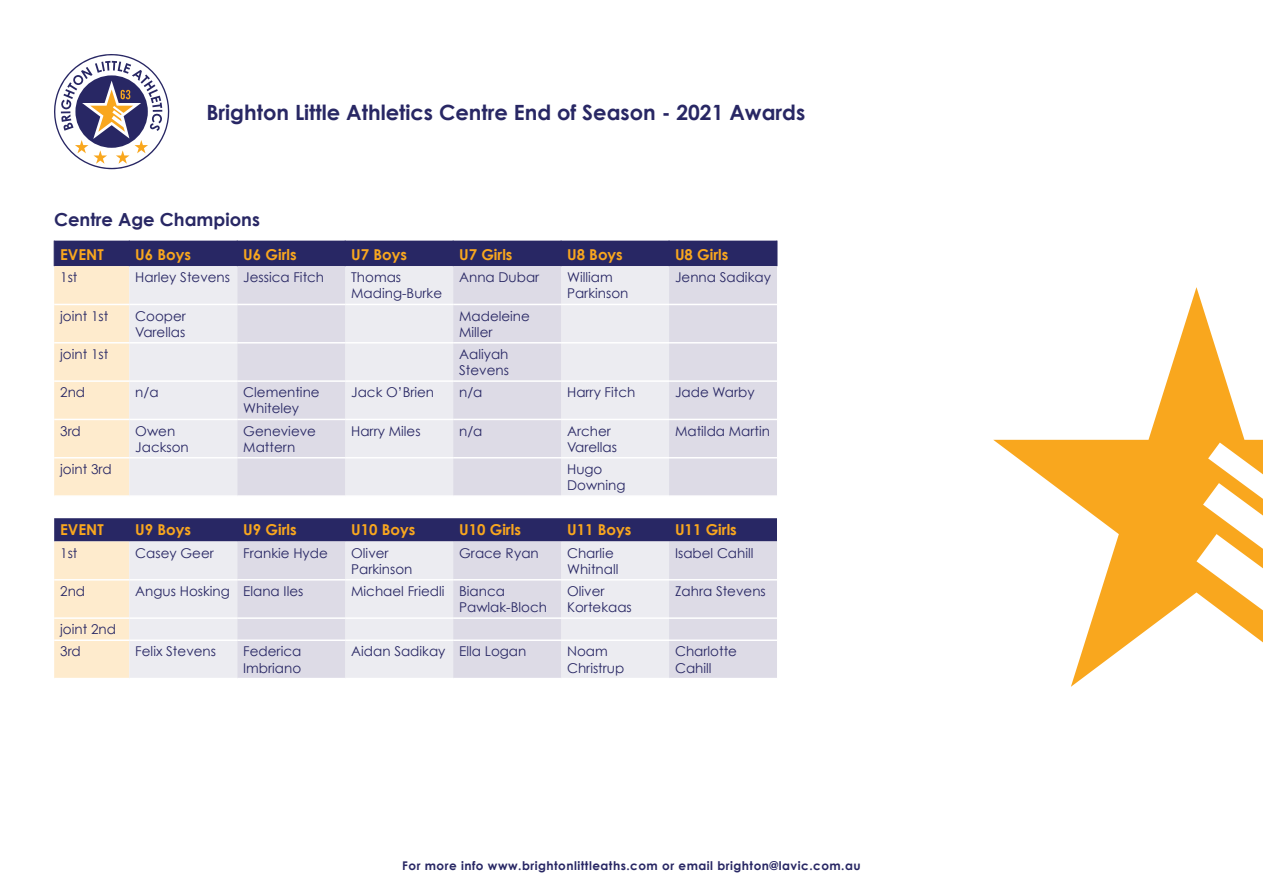
<style>
.page{position:relative;width:1263px;height:893px;background:#fff}
.page>*{position:absolute;margin:0;border:0;box-sizing:border-box;transform-origin:0 0}
.t1{font:700 21px "Century Gothic";color:#282764}
.t2{font:700 18px "Century Gothic";color:#282764}
.t3{font:700 15px "Century Gothic";color:#f9a71e}
.t4{font:13.5px/16.2px "Century Gothic";color:#282764}
.t5{font:700 12px "Century Gothic";letter-spacing:.04em;color:#282764}
</style>
<div class="page">
<svg style="left:54px;top:54px;width:116px;height:116px"></svg>
<div style="left:130px;top:241px;width:647px;height:25px;background:#282764"></div>
<svg style="left:130px;top:266px;width:107px;height:412px;background:#e1e1e9"></svg>
<svg style="left:237px;top:266px;width:540px;height:412px;background:#d9d8e3"></svg>
<hr style="left:129px;top:579px;width:108px;height:2px;background:#fff">
<hr style="left:237px;top:579px;width:108px;height:2px;background:#fff">
<hr style="left:345px;top:579px;width:108px;height:2px;background:#fff">
<hr style="left:453px;top:579px;width:108px;height:2px;background:#fff">
<hr style="left:561px;top:579px;width:108px;height:2px;background:#fff">
<hr style="left:669px;top:579px;width:108px;height:2px;background:#fff">
<hr style="left:129px;top:617px;width:108px;height:2px;background:#fff">
<hr style="left:237px;top:617px;width:108px;height:2px;background:#fff">
<hr style="left:345px;top:617px;width:108px;height:2px;background:#fff">
<hr style="left:453px;top:617px;width:108px;height:2px;background:#fff">
<hr style="left:561px;top:617px;width:108px;height:2px;background:#fff">
<hr style="left:669px;top:617px;width:108px;height:2px;background:#fff">
<hr style="left:129px;top:639px;width:108px;height:2px;background:#fff">
<hr style="left:237px;top:639px;width:108px;height:2px;background:#fff">
<hr style="left:345px;top:639px;width:108px;height:2px;background:#fff">
<hr style="left:453px;top:639px;width:108px;height:2px;background:#fff">
<hr style="left:561px;top:639px;width:108px;height:2px;background:#fff">
<hr style="left:669px;top:639px;width:108px;height:2px;background:#fff">
<svg style="left:54px;top:241px;width:76px;height:437px;background:#e5d6c4"></svg>
<svg style="left:237px;top:241px;width:1px;height:25px"></svg>
<svg style="left:345px;top:241px;width:1px;height:25px"></svg>
<svg style="left:453px;top:241px;width:1px;height:25px"></svg>
<svg style="left:561px;top:241px;width:1px;height:25px"></svg>
<svg style="left:669px;top:241px;width:1px;height:25px"></svg>
<svg style="left:777px;top:241px;width:1px;height:25px"></svg>
<hr style="left:54px;top:304px;width:75px;height:1px;background:#fff">
<hr style="left:129px;top:304px;width:108px;height:1px;background:#fff">
<hr style="left:237px;top:304px;width:108px;height:1px;background:#fff">
<hr style="left:345px;top:304px;width:108px;height:1px;background:#fff">
<hr style="left:453px;top:304px;width:108px;height:1px;background:#fff">
<hr style="left:561px;top:304px;width:108px;height:1px;background:#fff">
<hr style="left:669px;top:304px;width:108px;height:1px;background:#fff">
<hr style="left:54px;top:342px;width:75px;height:2px;background:#fff">
<hr style="left:129px;top:342px;width:108px;height:2px;background:#fff">
<hr style="left:237px;top:342px;width:108px;height:2px;background:#fff">
<hr style="left:345px;top:342px;width:108px;height:2px;background:#fff">
<hr style="left:453px;top:342px;width:108px;height:2px;background:#fff">
<hr style="left:561px;top:342px;width:108px;height:2px;background:#fff">
<hr style="left:669px;top:342px;width:108px;height:2px;background:#fff">
<hr style="left:54px;top:380px;width:75px;height:2px;background:#fff">
<hr style="left:129px;top:380px;width:108px;height:2px;background:#fff">
<hr style="left:237px;top:380px;width:108px;height:2px;background:#fff">
<hr style="left:345px;top:380px;width:108px;height:2px;background:#fff">
<hr style="left:453px;top:380px;width:108px;height:2px;background:#fff">
<hr style="left:561px;top:380px;width:108px;height:2px;background:#fff">
<hr style="left:669px;top:380px;width:108px;height:2px;background:#fff">
<hr style="left:54px;top:419px;width:75px;height:1px;background:#fff">
<hr style="left:129px;top:419px;width:108px;height:1px;background:#fff">
<hr style="left:237px;top:419px;width:108px;height:1px;background:#fff">
<hr style="left:345px;top:419px;width:108px;height:1px;background:#fff">
<hr style="left:453px;top:419px;width:108px;height:1px;background:#fff">
<hr style="left:561px;top:419px;width:108px;height:1px;background:#fff">
<hr style="left:669px;top:419px;width:108px;height:1px;background:#fff">
<hr style="left:54px;top:457px;width:75px;height:1px;background:#fff">
<hr style="left:129px;top:457px;width:108px;height:1px;background:#fff">
<hr style="left:237px;top:457px;width:108px;height:1px;background:#fff">
<hr style="left:345px;top:457px;width:108px;height:1px;background:#fff">
<hr style="left:453px;top:457px;width:108px;height:1px;background:#fff">
<hr style="left:561px;top:457px;width:108px;height:1px;background:#fff">
<hr style="left:669px;top:457px;width:108px;height:1px;background:#fff">
<hr style="left:54px;top:495px;width:75px;height:2px;background:#fff">
<hr style="left:129px;top:495px;width:108px;height:2px;background:#fff">
<hr style="left:237px;top:495px;width:108px;height:2px;background:#fff">
<hr style="left:345px;top:495px;width:108px;height:2px;background:#fff">
<hr style="left:453px;top:495px;width:108px;height:2px;background:#fff">
<hr style="left:561px;top:495px;width:108px;height:2px;background:#fff">
<hr style="left:669px;top:495px;width:108px;height:2px;background:#fff">
<hr style="left:54px;top:579px;width:75px;height:2px;background:#fff">
<hr style="left:54px;top:617px;width:75px;height:2px;background:#fff">
<hr style="left:54px;top:639px;width:75px;height:2px;background:#fff">
<svg style="left:993px;top:287px;width:270px;height:400px"></svg>
<h1 class="t1" style="left:206px;top:99px;width:600px">Brighton Little Athletics Centre End of Season - 2021 Awards</h1>
<p class="t2" style="left:54px;top:208px;width:207px">Centre Age Champions</p>
<p class="t3" style="left:60px;top:245px;width:45px">EVENT</p>
<p class="t3" style="left:135px;top:245px;width:57px">U6 Boys</p>
<p class="t3" style="left:243px;top:245px;width:55px">U6 Girls</p>
<p class="t3" style="left:351px;top:245px;width:57px">U7 Boys</p>
<p class="t3" style="left:459px;top:245px;width:55px">U7 Girls</p>
<p class="t3" style="left:567px;top:245px;width:57px">U8 Boys</p>
<p class="t3" style="left:675px;top:245px;width:55px">U8 Girls</p>
<p class="t4" style="left:60px;top:269px;width:19px">1st</p>
<p class="t4" style="left:135px;top:269px;width:96px">Harley Stevens</p>
<p class="t4" style="left:243px;top:269px;width:82px">Jessica Fitch</p>
<p class="t4" style="left:351px;top:269px;width:92px">Thomas<br>Mading-Burke</p>
<p class="t4" style="left:459px;top:269px;width:82px">Anna Dubar</p>
<p class="t4" style="left:567px;top:269px;width:63px">William<br>Parkinson</p>
<p class="t4" style="left:675px;top:269px;width:97px">Jenna Sadikay</p>
<p class="t4" style="left:60px;top:307px;width:50px">joint 1st</p>
<p class="t4" style="left:135px;top:307px;width:52px">Cooper<br>Varellas</p>
<p class="t4" style="left:459px;top:307px;width:72px">Madeleine<br>Miller</p>
<p class="t4" style="left:60px;top:346px;width:50px">joint 1st</p>
<p class="t4" style="left:459px;top:346px;width:51px">Aaliyah<br>Stevens</p>
<p class="t4" style="left:60px;top:384px;width:26px">2nd</p>
<p class="t4" style="left:135px;top:384px;width:25px">n/a</p>
<p class="t4" style="left:243px;top:384px;width:78px">Clementine<br>Whiteley</p>
<p class="t4" style="left:351px;top:384px;width:84px">Jack O’Brien</p>
<p class="t4" style="left:459px;top:384px;width:25px">n/a</p>
<p class="t4" style="left:567px;top:384px;width:70px">Harry Fitch</p>
<p class="t4" style="left:675px;top:384px;width:81px">Jade Warby</p>
<p class="t4" style="left:60px;top:422px;width:22px">3rd</p>
<p class="t4" style="left:135px;top:422px;width:55px">Owen<br>Jackson</p>
<p class="t4" style="left:243px;top:422px;width:74px">Genevieve<br>Mattern</p>
<p class="t4" style="left:351px;top:422px;width:71px">Harry Miles</p>
<p class="t4" style="left:459px;top:422px;width:25px">n/a</p>
<p class="t4" style="left:567px;top:422px;width:51px">Archer<br>Varellas</p>
<p class="t4" style="left:675px;top:422px;width:97px">Matilda Martin</p>
<p class="t4" style="left:60px;top:461px;width:53px">joint 3rd</p>
<p class="t4" style="left:567px;top:461px;width:60px">Hugo<br>Downing</p>
<p class="t3" style="left:60px;top:521px;width:45px">EVENT</p>
<p class="t3" style="left:135px;top:521px;width:57px">U9 Boys</p>
<p class="t3" style="left:243px;top:521px;width:55px">U9 Girls</p>
<p class="t3" style="left:351px;top:521px;width:66px">U10 Boys</p>
<p class="t3" style="left:459px;top:521px;width:63px">U10 Girls</p>
<p class="t3" style="left:567px;top:521px;width:66px">U11 Boys</p>
<p class="t3" style="left:675px;top:521px;width:63px">U11 Girls</p>
<p class="t4" style="left:60px;top:544px;width:19px">1st</p>
<p class="t4" style="left:135px;top:544px;width:80px">Casey Geer</p>
<p class="t4" style="left:243px;top:544px;width:86px">Frankie Hyde</p>
<p class="t4" style="left:351px;top:544px;width:63px">Oliver<br>Parkinson</p>
<p class="t4" style="left:459px;top:544px;width:81px">Grace Ryan</p>
<p class="t4" style="left:567px;top:544px;width:53px">Charlie<br>Whitnall</p>
<p class="t4" style="left:675px;top:544px;width:80px">Isabel Cahill</p>
<p class="t4" style="left:60px;top:583px;width:26px">2nd</p>
<p class="t4" style="left:135px;top:583px;width:96px">Angus Hosking</p>
<p class="t4" style="left:243px;top:583px;width:62px">Elana Iles</p>
<p class="t4" style="left:351px;top:583px;width:95px">Michael Friedli</p>
<p class="t4" style="left:459px;top:583px;width:89px">Bianca<br>Pawlak-Bloch</p>
<p class="t4" style="left:567px;top:583px;width:66px">Oliver<br>Kortekaas</p>
<p class="t4" style="left:675px;top:583px;width:92px">Zahra Stevens</p>
<p class="t4" style="left:60px;top:621px;width:57px">joint 2nd</p>
<p class="t4" style="left:60px;top:643px;width:22px">3rd</p>
<p class="t4" style="left:135px;top:643px;width:82px">Felix Stevens</p>
<p class="t4" style="left:243px;top:643px;width:60px">Federica<br>Imbriano</p>
<p class="t4" style="left:351px;top:643px;width:96px">Aidan Sadikay</p>
<p class="t4" style="left:459px;top:643px;width:69px">Ella Logan</p>
<p class="t4" style="left:567px;top:643px;width:59px">Noam<br>Christrup</p>
<p class="t4" style="left:675px;top:643px;width:63px">Charlotte<br>Cahill</p>
<p class="t5" style="left:402px;top:859px;width:460px">For more info www.brightonlittleaths.com or email brighton@lavic.com.au</p>
</div>
